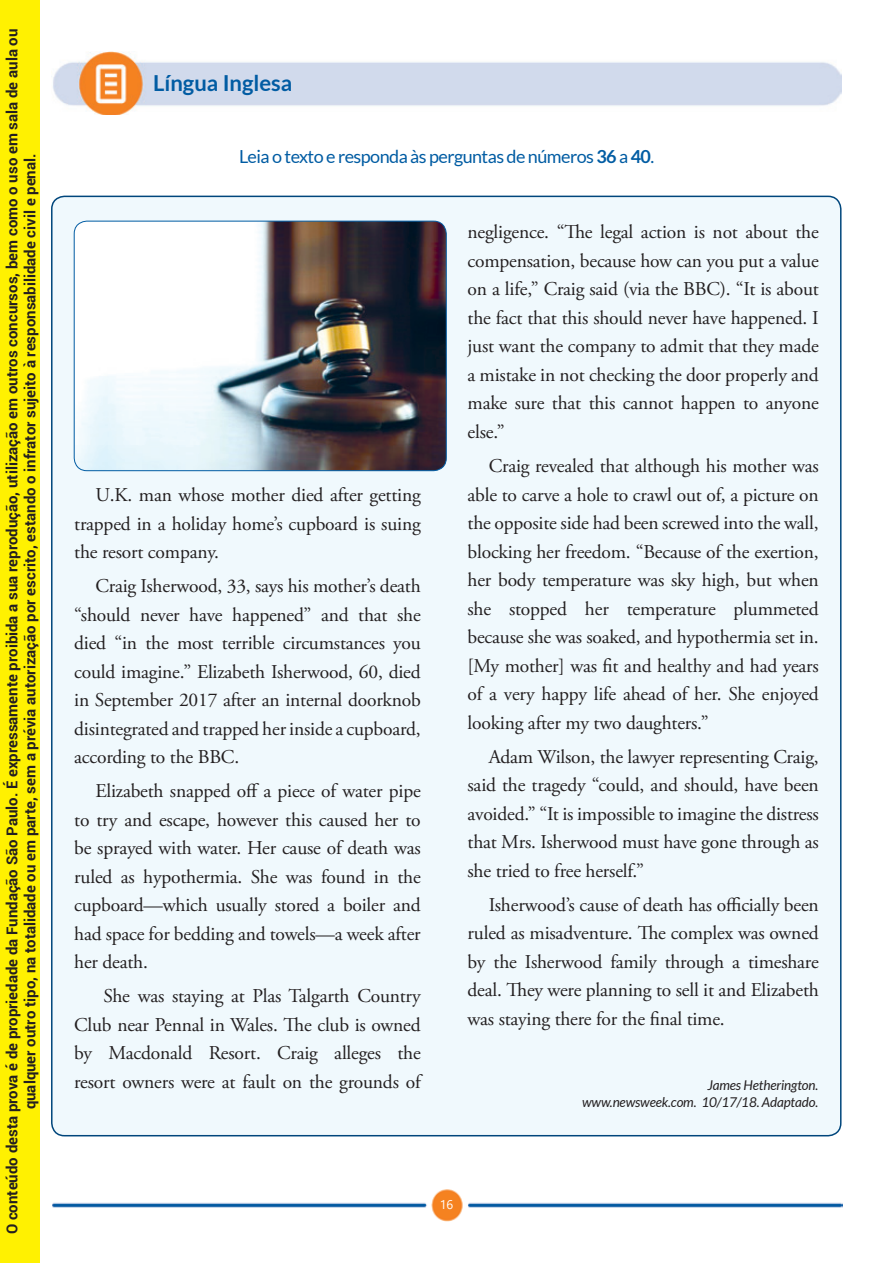
<style>
.page{position:relative;width:893px;height:1263px;background:#fff}
.page>*{position:absolute;margin:0;border:0;box-sizing:border-box;transform-origin:0 0}
.t1{font:700 22.05px "Lato";color:#015ca3}
.Texto_box{font:19.5px/28.5px "Adobe Garamond Pro";letter-spacing:-.01em;color:#231f20;text-align:justify}
.t2{font:18px "Lato";letter-spacing:-.03em;color:#015ca3}
.t3{font:700 15px/18px "Roboto";color:#231f20;text-align:center}
.Texto_box-2{font:italic 13.5px "Lato";letter-spacing:-.01em;color:#231f20}
.t4{font:12.6px "Segoe UI";color:#fff}
.s1{font-weight:700}
</style>
<div class="page">
<img style="left:52px;top:1189px;width:790px;height:33px">
<img style="left:51px;top:51px;width:791px;height:64px">
<div style="left:52px;top:196px;width:789px;height:940px;background:#f0f9fd;border-radius:13px"></div>
<img style="left:74px;top:221px;width:372px;height:250px">
<div style="left:74px;top:221px;width:372px;height:250px;border:1px solid #015ca3;border-radius:13px"></div>
<div style="left:0;top:0;width:40px;height:1263px;background:#fff101"></div>
<p class="t3" style="left:3px;top:1234px;width:1207px;rotate:-90deg">O conteúdo desta prova é de propriedade da Fundação São Paulo. É expressamente proibida a sua reprodução, utilização em outros concursos, bem como o uso em sala de aula ou qualquer outro tipo, na totalidade ou em parte, sem a prévia autorização por escrito, estando o infrator sujeito à responsabilidade civil e penal.</p>
<p class="t1" style="left:153px;top:70px;width:141px">Língua Inglesa</p>
<p class="t2" style="left:239px;top:147px;width:417px">Leia o texto e responda às perguntas de números <span class="s1">36</span> a <span class="s1">40</span>.</p>
<p class="Texto_box" style="left:74px;top:481px;width:348px;text-indent:21px">U.K. man whose mother died after getting trapped in a holiday home’s cupboard is suing the resort company.</p>
<p class="Texto_box" style="left:74px;top:572px;width:348px;text-indent:21px">Craig Isherwood, 33, says his mother’s death “should never have happened” and that she died “in the most terrible circumstances you could imagine.” Elizabeth Isherwood, 60, died in September 2017 after an internal doorknob disintegrated and trapped her inside a cupboard, according to the BBC.</p>
<p class="Texto_box" style="left:74px;top:777px;width:348px;text-indent:21px">Elizabeth snapped off a piece of water pipe to try and escape, however this caused her to be sprayed with water. Her cause of death was ruled as hypothermia. She was found in the cupboard—which usually stored a boiler and had space for bedding and towels—a week after her death.</p>
<p class="Texto_box" style="left:74px;top:982px;width:348px;text-indent:29px">She was staying at Plas Talgarth Country Club near Pennal in Wales. The club is owned by Macdonald Resort. Craig alleges the resort owners were at fault on the grounds of</p>
<p class="Texto_box" style="left:468px;top:219px;width:353px">negligence. “The legal action is not about the compensation, because how can you put a value on a life,” Craig said (via the BBC). “It is about the fact that this should never have happened. I just want the company to admit that they made a mistake in not checking the door properly and make sure that this cannot happen to anyone else.”</p>
<p class="Texto_box" style="left:468px;top:452px;width:353px;text-indent:21px">Craig revealed that although his mother was able to carve a hole to crawl out of, a picture on the opposite side had been screwed into the wall, blocking her freedom. “Because of the exertion, her body temperature was sky high, but when she stopped her temperature plummeted because she was soaked, and hypothermia set in. [My mother] was fit and healthy and had years of a very happy life ahead of her. She enjoyed looking after my two daughters.”</p>
<p class="Texto_box" style="left:468px;top:743px;width:353px;text-indent:21px">Adam Wilson, the lawyer representing Craig, said the tragedy “could, and should, have been avoided.” “It is impossible to imagine the distress that Mrs. Isherwood must have gone through as she tried to free herself.”</p>
<p class="Texto_box" style="left:468px;top:891px;width:353px;text-indent:21px">Isherwood’s cause of death has officially been ruled as misadventure. The complex was owned by the Isherwood family through a timeshare deal. They were planning to sell it and Elizabeth was staying there for the final time.</p>
<p class="Texto_box-2" style="left:707px;top:1078px;width:112px">James Hetherington.</p>
<p class="Texto_box-2" style="left:582px;top:1094px;width:238px">www.newsweek.com. 10/17/18. Adaptado.</p>
<p class="t4" style="left:440px;top:1195px;width:15px">16</p>
</div>
